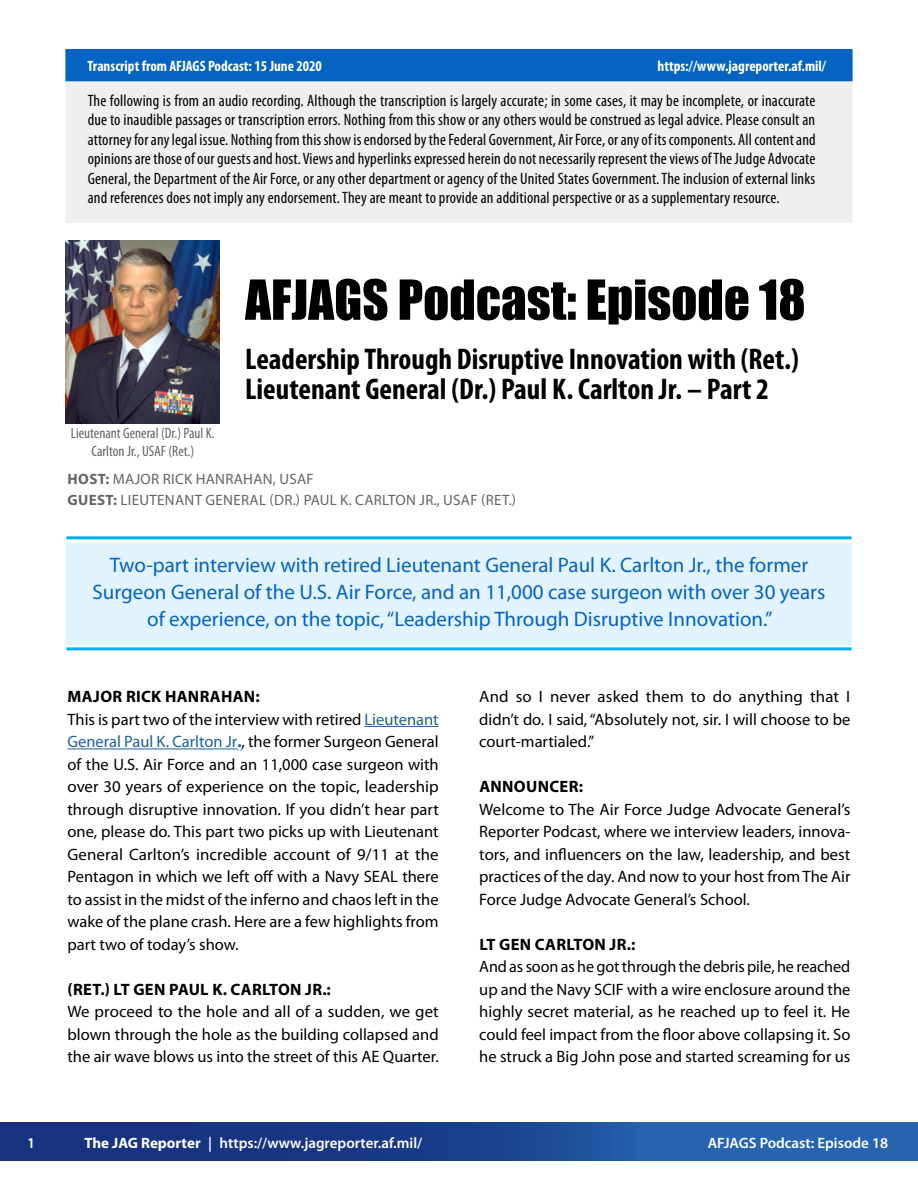
<style>
.page{position:relative;width:918px;height:1188px;background:#fff}
.page>*{position:absolute;margin:0;border:0;box-sizing:border-box;transform-origin:0 0}
.t1{font:51px "Impact";color:#000}
.LONG_TITLE{font:700 condensed 30px/30px "Myriad Pro";color:#000}
.Intro_Excerpt{font:21px/27px "Myriad Pro";color:#0563c1;text-align:center}
.t2{font:16.5px/22.5px "Myriad Pro";color:#000;text-align:justify}
.Disclaimer{font:condensed 16.5px/19.5px "Myriad Pro";letter-spacing:.01em;color:#000;text-align:justify}
.Speaker_H2{font:700 16.5px "Myriad Pro";letter-spacing:.02em;color:#000}
.Author{font:15px "Myriad Pro";letter-spacing:.02em;color:#636466}
.t3{font:600 15px "Myriad Pro";color:#fff}
.Post_Date{font:700 condensed 15px "Myriad Pro";color:#fff}
.Photo_Caption{font:condensed 15px/18px "Myriad Pro";color:#636466;text-align:center}
.s1{font-weight:700}
.s2{color:#215e9e}
.s3{font-weight:700;color:#0563c1}
</style>
<div class="page">
<div style="left:65px;top:72px;width:788px;height:151px;background:#efeff0"></div>
<div style="left:65px;top:49px;width:788px;height:32px;background:#0563c1"></div>
<div style="left:0;top:1122px;width:918px;height:39px;background:linear-gradient(to right,#122673,#2969b5)"></div>
<img style="left:66px;top:241px;width:154px;height:183px">
<div style="left:66px;top:543px;width:786px;height:102px;background:#e1f4fd"></div>
<hr style="left:66px;top:536px;width:786px;height:3px;background:#00aeef">
<hr style="left:66px;top:647px;width:786px;height:3px;background:#00aeef">
<hr style="left:364px;top:726px;width:75px;height:1px;background:#215e9e">
<hr style="left:68px;top:749px;width:169px;height:1px;background:#215e9e">
<p class="Post_Date" style="left:87px;top:57px;width:236px">Transcript from AFJAGS Podcast: 15 June 2020</p>
<p class="Post_Date" style="left:658px;top:57px;width:170px">https://www.jagreporter.af.mil/</p>
<p class="Disclaimer" style="left:88px;top:90px;width:730px">The following is from an audio recording. Although the transcription is largely accurate; in some cases, it may be incomplete, or inaccurate due to inaudible passages or transcription errors. Nothing from this show or any others would be construed as legal advice. Please consult an attorney for any legal issue. Nothing from this show is endorsed by the Federal Government, Air Force, or any of its components. All content and opinions are those of our guests and host. Views and hyperlinks expressed herein do not necessarily represent the views of The Judge Advocate General, the Department of the Air Force, or any other department or agency of the United States Government. The inclusion of external links and references does not imply any endorsement. They are meant to provide an additional perspective or as a supplementary resource.</p>
<p class="Photo_Caption" style="left:71px;top:424px;width:145px">Lieutenant General (Dr.) Paul K.<br>Carlton Jr., USAF (Ret.)</p>
<h1 class="t1" style="left:245px;top:260px;width:562px">AFJAGS Podcast: Episode 18</h1>
<h1 class="LONG_TITLE" style="left:245px;top:344px;width:555px">Leadership Through Disruptive Innovation with (Ret.)<br>Lieutenant General (Dr.) Paul K. Carlton Jr. – Part 2</h1>
<p class="Author" style="left:68px;top:470px;width:248px"><span class="s1">HOST:</span> MAJOR RICK HANRAHAN, USAF</p>
<p class="Author" style="left:68px;top:491px;width:450px"><span class="s1">GUEST:</span> LIEUTENANT GENERAL (DR.) PAUL K. CARLTON JR., USAF (RET.)</p>
<p class="Intro_Excerpt" style="left:93px;top:551px;width:734px">Two-part interview with retired Lieutenant General Paul K. Carlton Jr., the former<br>Surgeon General of the U.S. Air Force, and an 11,000 case surgeon with over 30 years of experience, on the topic, “Leadership Through Disruptive Innovation.”</p>
<h2 class="Speaker_H2" style="left:68px;top:686px;width:194px">MAJOR RICK HANRAHAN:</h2>
<p class="t2" style="left:68px;top:708px;width:373px">This is part two of the interview with retired <span class="s2">Lieutenant General Paul K. Carlton Jr</span><span class="s3">.</span>, the former Surgeon General of the U.S. Air Force and an 11,000 case surgeon with over 30 years of experience on the topic, leadership through disruptive innovation. If you didn’t hear part one, please do. This part two picks up with Lieutenant General Carlton’s incredible account of 9/11 at the Pentagon in which we left off with a Navy SEAL there to assist in the midst of the inferno and chaos left in the wake of the plane crash. Here are a few highlights from part two of today’s show.</p>
<h2 class="Speaker_H2" style="left:68px;top:978px;width:265px">(RET.) LT GEN PAUL K. CARLTON JR.:</h2>
<p class="t2" style="left:68px;top:1000px;width:373px">We proceed to the hole and all of a sudden, we get blown through the hole as the building collapsed and the air wave blows us into the street of this AE Quarter.</p>
<p class="t2" style="left:479px;top:685px;width:373px">And so I never asked them to do anything that I didn’t do. I said, “Absolutely not, sir. I will choose to be court-martialed.”</p>
<h2 class="Speaker_H2" style="left:479px;top:776px;width:105px">ANNOUNCER:</h2>
<p class="t2" style="left:479px;top:798px;width:373px">Welcome to The Air Force Judge Advocate General’s Reporter Podcast, where we interview leaders, innova&shy;tors, and influencers on the law, leadership, and best practices of the day. And now to your host from The Air Force Judge Advocate General’s School.</p>
<h2 class="Speaker_H2" style="left:479px;top:933px;width:157px">LT GEN CARLTON JR.:</h2>
<p class="t2" style="left:479px;top:955px;width:373px">And as soon as he got through the debris pile, he reached up and the Navy SCIF with a wire enclosure around the highly secret material, as he reached up to feel it. He could feel impact from the floor above collapsing it. So he struck a Big John pose and started screaming for us</p>
<p class="t3" style="left:27px;top:1133px;width:10px">1</p>
<p class="t3" style="left:84px;top:1133px;width:339px"><span class="s1">The JAG Reporter</span> | https://www.jagreporter.af.mil/</p>
<p class="t3" style="left:708px;top:1133px;width:182px">AFJAGS Podcast: Episode 18</p>
</div>
